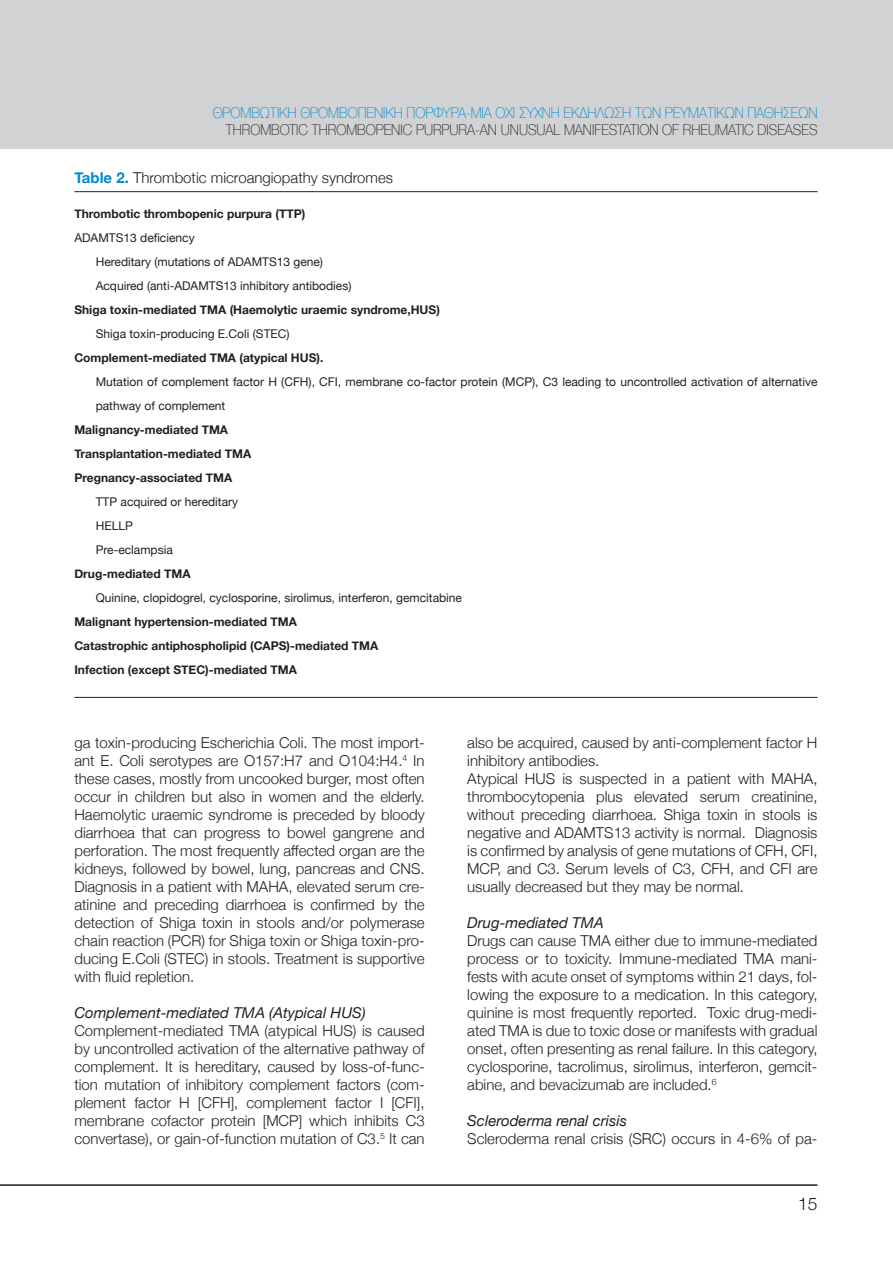
<style>
.page{position:relative;width:893px;height:1263px;background:#fff}
.page>*{position:absolute;margin:0;border:0;box-sizing:border-box;transform-origin:0 0}
.t1{font:300 17.4px "Helvetica Neue";color:#231f20}
.t2{font:300 15px/18px "Helvetica Neue";color:#231f20;text-align:justify}
.t3{font:italic 15px "Helvetica Neue";color:#231f20}
.t4{font:100 15px "Helvetica Neue";color:#231f20;scale:.9 1}
.t5{font:100 15px "Helvetica Neue";color:#0089cf;scale:.9 1}
.t6{font:12px/24px "Helvetica Neue";color:#231f20}
.t7{font:700 12px/24px "Helvetica Neue";color:#231f20}
.s1{font-weight:700;color:#0089cf}
</style>
<div class="page">
<div style="left:0;top:0;width:893px;height:149px;background:#d1d2d4"></div>
<hr style="left:0;top:1184px;width:817px;height:2px;background:#231f20">
<hr style="left:74px;top:191px;width:743px;height:1px;background:#231f20">
<hr style="left:74px;top:697px;width:743px;height:1px;background:#231f20">
<p class="t5" style="left:213px;top:102px;width:673px">ΘΡΟΜΒΩΤΙΚΉ ΘΡΟΜΒΟΠΕΝΙΚΉ ΠΟΡΦΎΡΑ-ΜΙΑ ΌΧΙ ΣΥΧΝΉ ΕΚΔΉΛΩΣΗ ΤΩΝ ΡΕΥΜΑΤΙΚΏΝ ΠΑΘΉΣΕΩΝ</p>
<p class="t4" style="left:226px;top:119px;width:659px">THROMBOTIC THROMBOPENIC PURPURA-AN UNUSUAL MANIFESTATION OF RHEUMATIC DISEASES</p>
<p class="t2" style="left:74px;top:168px;width:320px"><span class="s1">Table 2.</span> Thrombotic microangiopathy syndromes</p>
<p class="t7" style="left:74px;top:202px;width:232px">Thrombotic thrombopenic purpura (TTP)</p>
<p class="t6" style="left:96px;top:226px;width:257px;text-indent:-21px">ADAMTS13 deficiency<br>Hereditary (mutations of ADAMTS13 gene)<br>Acquired (anti-ADAMTS13 inhibitory antibodies)</p>
<p class="t7" style="left:74px;top:298px;width:367px">Shiga toxin-mediated TMA (Haemolytic uraemic syndrome,HUS)</p>
<p class="t6" style="left:96px;top:322px;width:196px">Shiga toxin-producing E.Coli (STEC)</p>
<p class="t7" style="left:74px;top:346px;width:251px">Complement-mediated TMA (atypical HUS).</p>
<p class="t6" style="left:96px;top:370px;width:723px">Mutation of complement factor H (CFH), CFI, membrane co-factor protein (MCP), C3 leading to uncontrolled activation of alternative pathway of complement</p>
<p class="t7" style="left:74px;top:418px;width:178px">Malignancy-mediated TMA<br>Transplantation-mediated TMA<br>Pregnancy-associated TMA</p>
<p class="t6" style="left:96px;top:490px;width:144px">TTP acquired or hereditary<br>HELLP<br>Pre-eclampsia</p>
<p class="t7" style="left:74px;top:562px;width:118px">Drug-mediated TMA</p>
<p class="t6" style="left:96px;top:586px;width:368px">Quinine, clopidogrel, cyclosporine, sirolimus, interferon, gemcitabine</p>
<p class="t7" style="left:74px;top:610px;width:305px">Malignant hypertension-mediated TMA<br>Catastrophic antiphospholipid (CAPS)-mediated TMA<br>Infection (except STEC)-mediated TMA</p>
<p class="t2" style="left:74px;top:733px;width:352px">ga toxin-producing Escherichia Coli. The most import&shy;ant E. Coli serotypes are O157:H7 and O104:H4.<sup>4</sup> In these cases, mostly from uncooked burger, most often occur in children but also in women and the elderly.<br>Haemolytic uraemic syndrome is preceded by bloody diarrhoea that can progress to bowel gangrene and perforation. The most frequently affected organ are the kidneys, followed by bowel, lung, pancreas and CNS.<br>Diagnosis in a patient with MAHA, elevated serum cre&shy;atinine and preceding diarrhoea is confirmed by the detection of Shiga toxin in stools and/or polymerase chain reaction (PCR) for Shiga toxin or Shiga toxin-pro&shy;ducing E.Coli (STEC) in stools. Treatment is supportive with fluid repletion.</p>
<p class="t3" style="left:74px;top:1002px;width:293px">Complement-mediated TMA (Atypical HUS)</p>
<p class="t2" style="left:74px;top:1021px;width:352px">Complement-mediated TMA (atypical HUS) is caused by uncontrolled activation of the alternative pathway of complement. It is hereditary, caused by loss-of-func&shy;tion mutation of inhibitory complement factors (com&shy;plement factor H [CFH], complement factor I [CFI], membrane cofactor protein [MCP] which inhibits C3 convertase), or gain-of-function mutation of C3.<sup>5</sup> It can</p>
<p class="t2" style="left:467px;top:733px;width:352px;text-align:left">also be acquired, caused by anti-complement factor H inhibitory antibodies.<br>Atypical HUS is suspected in a patient with MAHA, thrombocytopenia plus elevated serum creatinine, without preceding diarrhoea. Shiga toxin in stools is negative and ADAMTS13 activity is normal. Diagnosis is confirmed by analysis of gene mutations of CFH, CFI, MCP, and C3. Serum levels of C3, CFH, and CFI are usually decreased but they may be normal.</p>
<p class="t3" style="left:467px;top:912px;width:138px">Drug-mediated TMA</p>
<p class="t2" style="left:467px;top:931px;width:352px">Drugs can cause TMA either due to immune-mediated process or to toxicity. Immune-mediated TMA mani&shy;fests with acute onset of symptoms within 21 days, fol&shy;lowing the exposure to a medication. In this category, quinine is most frequently reported. Toxic drug-medi&shy;ated TMA is due to toxic dose or manifests with gradual onset, often presenting as renal failure. In this category, cyclosporine, tacrolimus, sirolimus, interferon, gemcit&shy;abine, and bevacizumab are included.<sup>6</sup></p>
<p class="t3" style="left:467px;top:1110px;width:161px">Scleroderma renal crisis</p>
<p class="t2" style="left:467px;top:1129px;width:352px">Scleroderma renal crisis (SRC) occurs in 4-6% of pa-</p>
<p class="t1" style="left:798px;top:1189px;width:21px">15</p>
</div>
